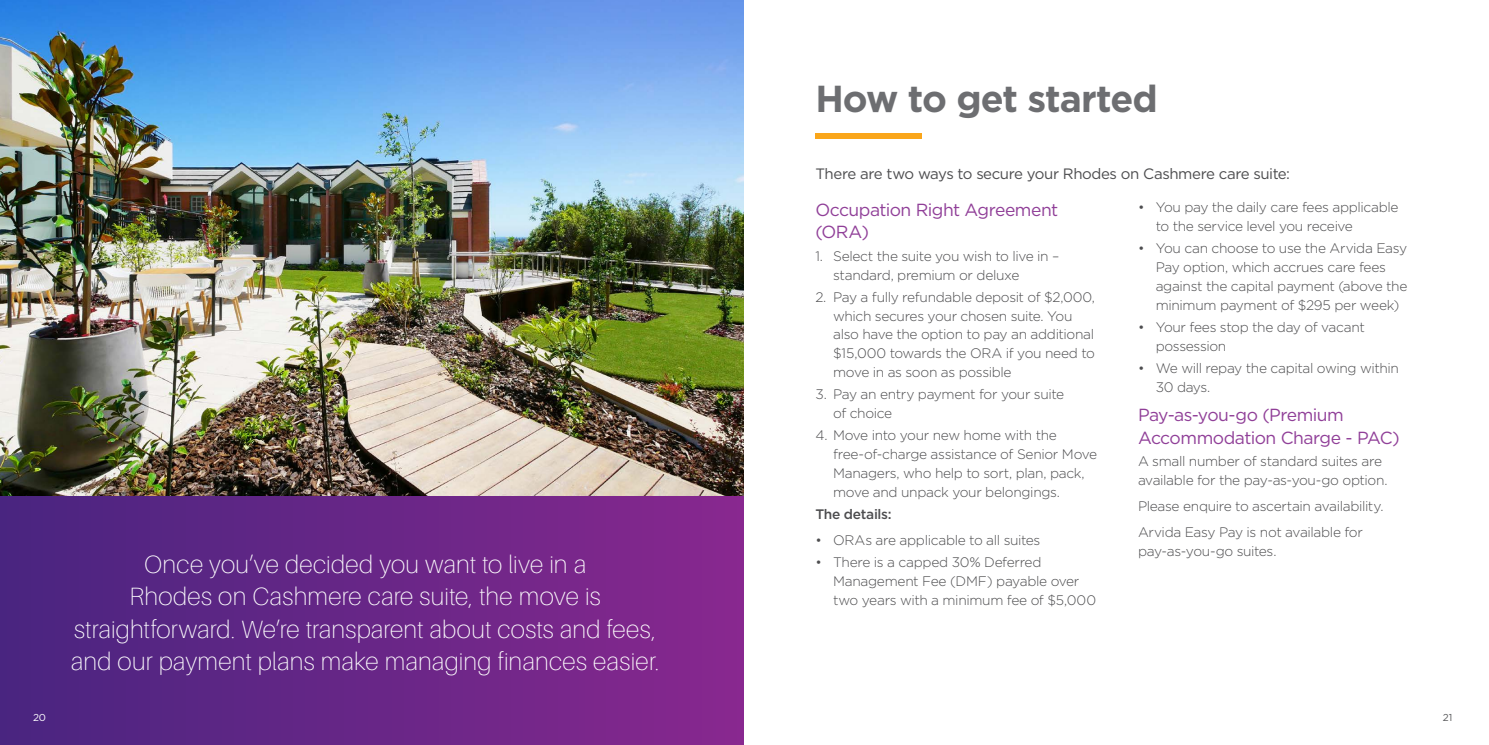
<style>
.page{position:relative;width:1489px;height:745px;background:#fff}
.page>*{position:absolute;margin:0;border:0;box-sizing:border-box;transform-origin:0 0}
.t1{font:700 37.5px "Gotham";letter-spacing:-.03em;color:#6d6e71}
.t2{font:100 25px/32.5px "Aileron";letter-spacing:.005em;color:#fff;text-align:center}
.t3{font:17.5px/22.5px "Gotham";letter-spacing:-.03em;color:#903f98}
.t4{font:15px "Gotham";letter-spacing:-.03em;color:#4d4d4f}
.t5{font:300 13.75px/18.8px "Gotham";letter-spacing:-.025em;color:#4d4d4f}
.t6{font:500 13.75px "Gotham";letter-spacing:-.02em;color:#4d4d4f}
.t7{font:10px "Gotham";color:#fff}
.t8{font:10px "Gotham";color:#58595b}
</style>
<div class="page">
<img style="left:0;top:0;width:744px;height:496px">
<div style="left:0;top:496px;width:744px;height:248px;background:linear-gradient(to right,#492580,#88288e)"></div>
<div style="left:815px;top:133px;width:106px;height:5px;background:#faa61a"></div>
<h2 class="t2" style="left:71px;top:547px;width:590px">Once you’ve decided you want to live in a<br>Rhodes on Cashmere care suite, the move is straightforward. We’re transparent about costs and fees, and our payment plans make managing finances easier.</h2>
<h1 class="t1" style="left:815px;top:73px;width:344px">How to get started</h1>
<p class="t4" style="left:815px;top:164px;width:476px">There are two ways to secure your Rhodes on Cashmere care suite:</p>
<p class="t3" style="left:815px;top:198px;width:244px">Occupation Right Agreement (ORA)</p>
<p class="t5" style="left:833px;top:246px;width:228px;text-indent:-18px">1. Select the suite you wish to live in – standard, premium or deluxe</p>
<p class="t5" style="left:833px;top:287px;width:263px;text-indent:-18px">2. Pay a fully refundable deposit of $2,000, which secures your chosen suite. You also have the option to pay an additional $15,000 towards the ORA if you need to move in as soon as possible</p>
<p class="t5" style="left:833px;top:384px;width:232px;text-indent:-18px">3. Pay an entry payment for your suite of choice</p>
<p class="t5" style="left:833px;top:425px;width:265px;text-indent:-18px">4. Move into your new home with the free-of-charge assistance of Senior Move Managers, who help to sort, plan, pack, move and unpack your belongings.</p>
<p class="t6" style="left:815px;top:505px;width:78px">The details:</p>
<p class="t5" style="left:815px;top:530px;width:226px">• ORAs are applicable to all suites</p>
<p class="t5" style="left:833px;top:552px;width:264px;text-indent:-18px">• There is a capped 30% Deferred<br>Management Fee (DMF) payable over two years with a minimum fee of $5,000</p>
<p class="t5" style="left:1155px;top:197px;width:244px;text-indent:-18px">• You pay the daily care fees applicable to the service level you receive</p>
<p class="t5" style="left:1155px;top:238px;width:253px;text-indent:-18px">• You can choose to use the Arvida Easy Pay option, which accrues care fees against the capital payment (above the minimum payment of $295 per week)</p>
<p class="t5" style="left:1155px;top:317px;width:211px;text-indent:-18px">• Your fees stop the day of vacant possession</p>
<p class="t5" style="left:1155px;top:358px;width:245px;text-indent:-18px">• We will repay the capital owing within<br>30 days.</p>
<p class="t3" style="left:1137px;top:403px;width:263px">Pay-as-you-go (Premium<br>Accommodation Charge - PAC)</p>
<p class="t5" style="left:1137px;top:451px;width:251px">A small number of standard suites are available for the pay-as-you-go option.</p>
<p class="t5" style="left:1137px;top:492px;width:247px;line-height:25.9px">Please enquire to ascertain availability.<br>Arvida Easy Pay is not available for</p>
<p class="t5" style="left:1137px;top:540px;width:140px">pay-as-you-go suites.</p>
<p class="t7" style="left:33px;top:710px;width:15px">20</p>
<p class="t8" style="left:1442px;top:710px;width:11px">21</p>
</div>
